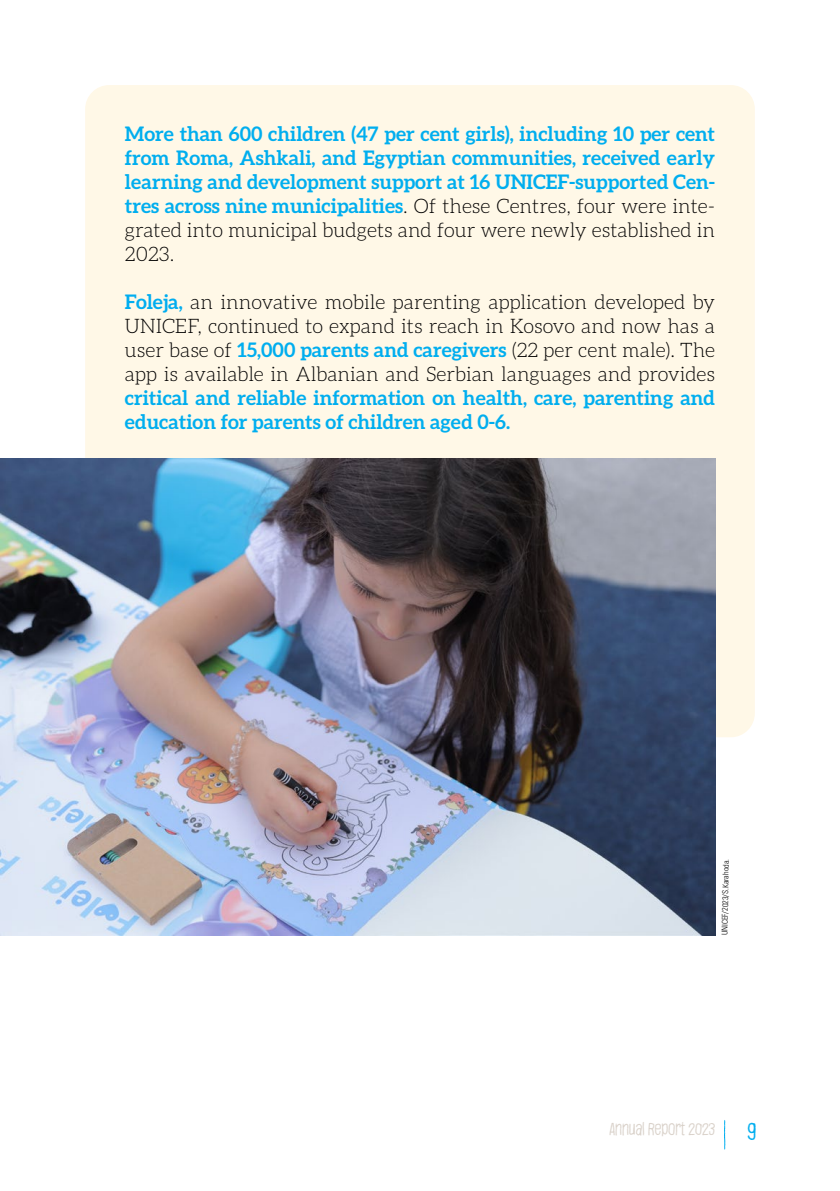
<style>
.page{position:relative;width:840px;height:1191px;background:#fff}
.page>*{position:absolute;margin:0;border:0;box-sizing:border-box;transform-origin:0 0}
.t1{font:22px "Justaword";color:#00aeef}
.t2{font:700 20px/24px "Aleo";color:#00aeef;text-align:justify}
.t3{font:300 20px/24px "Aleo";color:#000;text-align:justify}
.t4{font:15px "Justaword";color:#d9d1c9}
.t5{font:8px "Univers LT 47 Lt Cn";color:#000}
.s1{font-weight:300;color:#000}
.s2{font-weight:700;color:#00adf0}
.s3{font-weight:700;color:#00aeef}
</style>
<div class="page">
<svg style="left:724px;top:1120px;width:1px;height:29px"></svg>
<div style="left:85px;top:85px;width:669px;height:652px;background:#fff8e7;border-radius:24px"></div>
<img style="left:0;top:459px;width:714px;height:476px">
<p class="t2" style="left:125px;top:121px;width:591px">More than 600 children (47 per cent girls), including 10 per cent from Roma, Ashkali, and Egyptian communities, received early learning and development support at 16 UNICEF-supported Cen&shy;tres across nine municipalities<span class="s1">. Of these Centres, four were inte&shy;grated into municipal budgets and four were newly established in 2023.</span></p>
<p class="t3" style="left:125px;top:290px;width:591px"><span class="s2">Foleja,</span> an innovative mobile parenting application developed by UNICEF, continued to expand its reach in Kosovo and now has a user base of <span class="s3">15,000 parents and caregivers</span> (22 per cent male). The app is available in Albanian and Serbian languages and provides</p>
<p class="t2" style="left:125px;top:385px;width:591px">critical and reliable information on health, care, parenting and education for parents of children aged 0-6.</p>
<p class="t5" style="left:719px;top:935px;width:78px;rotate:-89deg">UNICEF/2023/S.Karahoda.</p>
<p class="t4" style="left:609px;top:1116px;width:107px">ANNUAL REPORT 2023</p>
<p class="t1" style="left:747px;top:1113px;width:11px">9</p>
</div>
